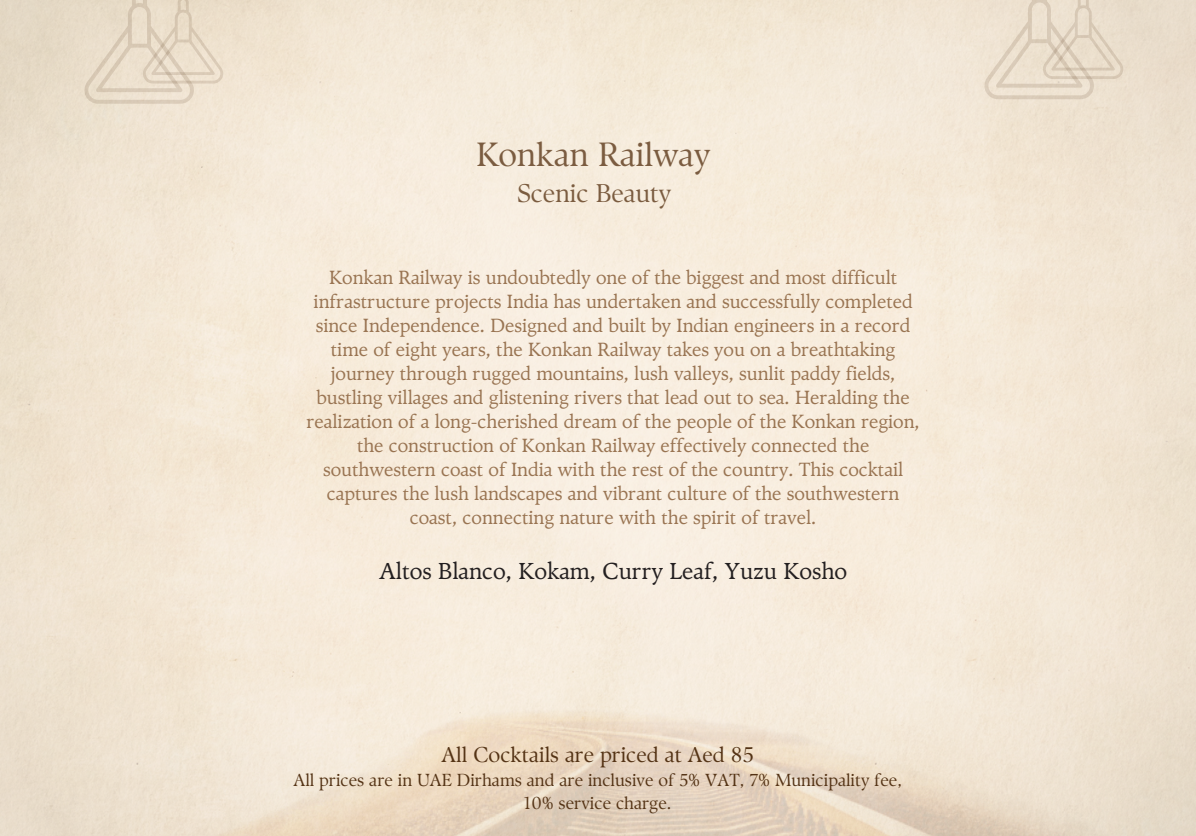
<style>
.page{position:relative;width:1196px;height:836px;background:#fff}
.page>*{position:absolute;margin:0;border:0;box-sizing:border-box;transform-origin:0 0}
.t1{font:33.6px "TY Serif D";color:#7b5c40}
.t2{font:25.6px "TY Serif D";color:#7b5c40}
.t3{font:23px "TY Serif";color:#231f20}
.t4{font:21.4px "TY Serif D";color:#543315}
.t5{font:19px/24px "TY Serif";color:#997452;text-align:center}
.t6{font:17.4px/23.2px "TY Serif D";color:#543315;text-align:center}
</style>
<div class="page">
<svg style="left:84px;top:0;width:139px;height:104px;background:#e7dac6"></svg>
<svg style="left:984px;top:0;width:139px;height:99px;background:#e7dbc9"></svg>
<p class="t1" style="left:476px;top:134px;width:236px">Konkan Railway</p>
<p class="t2" style="left:517px;top:177px;width:155px">Scenic Beauty</p>
<p class="t5" style="left:306px;top:266px;width:615px">Konkan Railway is undoubtedly one of the biggest and most difficult infrastructure projects India has undertaken and successfully completed since Independence. Designed and built by Indian engineers in a record time of eight years, the Konkan Railway takes you on a breathtaking journey through rugged mountains, lush valleys, sunlit paddy fields, bustling villages and glistening rivers that lead out to sea. Heralding the realization of a long-cherished dream of the people of the Konkan region, the construction of Konkan Railway effectively connected the southwestern coast of India with the rest of the country. This cocktail captures the lush landscapes and vibrant culture of the southwestern coast, connecting nature with the spirit of travel.</p>
<p class="t3" style="left:379px;top:556px;width:469px">Altos Blanco, Kokam, Curry Leaf, Yuzu Kosho</p>
<p class="t4" style="left:441px;top:742px;width:314px">All Cocktails are priced at Aed 85</p>
<p class="t6" style="left:293px;top:767px;width:610px">All prices are in UAE Dirhams and are inclusive of 5% VAT, 7% Municipality fee,<br>10% service charge.</p>
</div>
